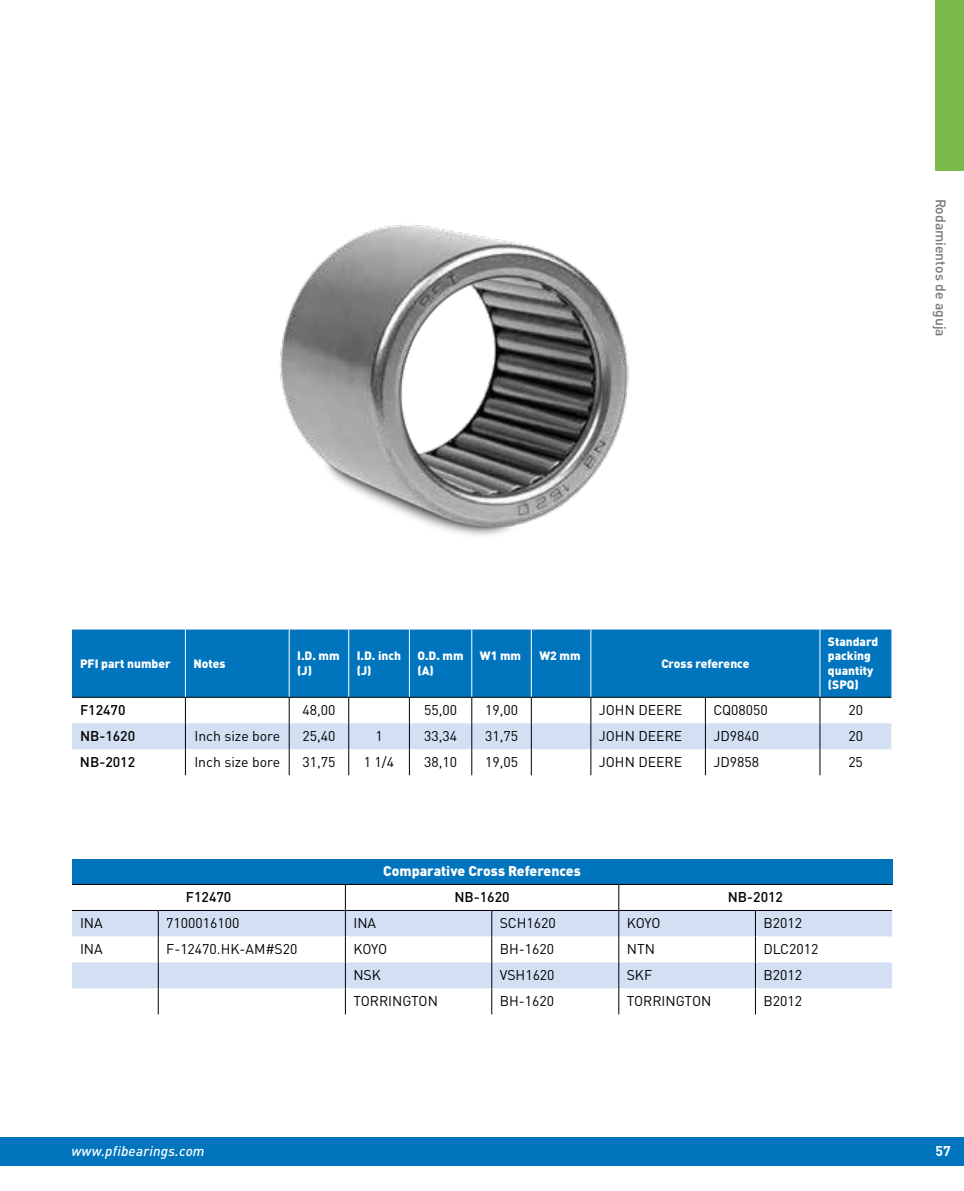
<style>
.page{position:relative;width:964px;height:1191px;background:#fff}
.page>*{position:absolute;margin:0;border:0;box-sizing:border-box;transform-origin:0 0}
.t1{font:14px "DIN Pro";color:#000}
.t2{font:500 14px "DIN Pro";color:#000}
.t3{font:900 14px "DIN Pro";color:#fff}
.t4{font:italic 500 14px "DIN Pro";letter-spacing:.015em;color:#fff}
.t5{font:500 14px "DIN Pro";color:#73797c}
.t6{font:700 14px "DIN Pro";color:#fff}
.t7{font:900 12px/14.4px "DIN Pro";color:#fff}
</style>
<div class="page">
<div style="left:72px;top:629px;width:819px;height:68px;background:#0075be"></div>
<svg style="left:72px;top:698px;width:819px;height:77px"></svg>
<hr style="left:185px;top:629px;width:1px;height:68px;background:#fff">
<hr style="left:289px;top:629px;width:1px;height:68px;background:#fff">
<hr style="left:348px;top:629px;width:1px;height:68px;background:#fff">
<hr style="left:409px;top:629px;width:1px;height:68px;background:#fff">
<hr style="left:471px;top:629px;width:1px;height:68px;background:#fff">
<hr style="left:531px;top:629px;width:1px;height:68px;background:#fff">
<hr style="left:590px;top:629px;width:1px;height:68px;background:#fff">
<hr style="left:819px;top:629px;width:1px;height:68px;background:#fff">
<hr style="left:72px;top:697px;width:113px;height:1px;background:#000">
<hr style="left:185px;top:697px;width:104px;height:1px;background:#000">
<hr style="left:289px;top:697px;width:60px;height:1px;background:#000">
<hr style="left:349px;top:697px;width:60px;height:1px;background:#000">
<hr style="left:409px;top:697px;width:63px;height:1px;background:#000">
<hr style="left:472px;top:697px;width:59px;height:1px;background:#000">
<hr style="left:531px;top:697px;width:60px;height:1px;background:#000">
<hr style="left:591px;top:697px;width:114px;height:1px;background:#000">
<hr style="left:705px;top:697px;width:115px;height:1px;background:#000">
<hr style="left:820px;top:697px;width:71px;height:1px;background:#000">
<img style="left:280px;top:225px;width:349px;height:311px">
<div style="left:72px;top:858px;width:820px;height:26px;background:#0075be"></div>
<svg style="left:72px;top:911px;width:820px;height:77px;fill:#d3e0f4"></svg>
<hr style="left:72px;top:884px;width:86px;height:1px;background:#000">
<hr style="left:158px;top:884px;width:187px;height:1px;background:#000">
<hr style="left:345px;top:884px;width:147px;height:1px;background:#000">
<hr style="left:492px;top:884px;width:127px;height:1px;background:#000">
<hr style="left:619px;top:884px;width:136px;height:1px;background:#000">
<hr style="left:755px;top:884px;width:137px;height:1px;background:#000">
<svg style="left:158px;top:911px;width:1px;height:103px"></svg>
<svg style="left:491px;top:911px;width:1px;height:103px"></svg>
<svg style="left:755px;top:911px;width:1px;height:103px"></svg>
<hr style="left:72px;top:910px;width:86px;height:1px;background:#000">
<hr style="left:158px;top:910px;width:187px;height:1px;background:#000">
<hr style="left:345px;top:910px;width:147px;height:1px;background:#000">
<hr style="left:492px;top:910px;width:127px;height:1px;background:#000">
<hr style="left:619px;top:910px;width:136px;height:1px;background:#000">
<hr style="left:755px;top:910px;width:137px;height:1px;background:#000">
<svg style="left:618px;top:885px;width:1px;height:129px"></svg>
<svg style="left:345px;top:885px;width:1px;height:129px"></svg>
<div style="left:0;top:1137px;width:964px;height:28px;background:#0075be"></div>
<div style="left:935px;top:0;width:29px;height:170px;background:#7aba4c"></div>
<p class="t5" style="left:952px;top:198px;width:140px;rotate:90deg">Rodamientos de aguja</p>
<p class="t7" style="left:80px;top:654px;width:92px">PFI part number</p>
<p class="t7" style="left:193px;top:654px;width:34px">Notes</p>
<p class="t7" style="left:297px;top:647px;width:44px">I.D. mm (J)</p>
<p class="t7" style="left:357px;top:647px;width:46px">I.D. inch (J)</p>
<p class="t7" style="left:417px;top:647px;width:48px">O.D. mm (A)</p>
<p class="t7" style="left:480px;top:647px;width:43px">W1 mm</p>
<p class="t7" style="left:539px;top:647px;width:43px">W2 mm</p>
<p class="t7" style="left:661px;top:654px;width:90px">Cross reference</p>
<p class="t7" style="left:828px;top:633px;width:52px">Standard packing quantity (SPQ)</p>
<p class="t2" style="left:80px;top:699px;width:47px">F12470</p>
<p class="t1" style="left:302px;top:699px;width:34px">48,00</p>
<p class="t1" style="left:424px;top:699px;width:34px">55,00</p>
<p class="t1" style="left:485px;top:699px;width:34px">19,00</p>
<p class="t1" style="left:599px;top:699px;width:85px">JOHN DEERE</p>
<p class="t1" style="left:713px;top:699px;width:56px">CQ08050</p>
<p class="t1" style="left:848px;top:699px;width:16px">20</p>
<p class="t2" style="left:80px;top:725px;width:57px">NB-1620</p>
<p class="t1" style="left:194px;top:725px;width:87px">Inch size bore</p>
<p class="t1" style="left:302px;top:725px;width:34px">25,40</p>
<p class="t1" style="left:375px;top:725px;width:9px">1</p>
<p class="t1" style="left:424px;top:725px;width:34px">33,34</p>
<p class="t1" style="left:485px;top:725px;width:34px">31,75</p>
<p class="t1" style="left:599px;top:725px;width:85px">JOHN DEERE</p>
<p class="t1" style="left:713px;top:725px;width:47px">JD9840</p>
<p class="t1" style="left:848px;top:725px;width:16px">20</p>
<p class="t2" style="left:80px;top:751px;width:57px">NB-2012</p>
<p class="t1" style="left:194px;top:751px;width:87px">Inch size bore</p>
<p class="t1" style="left:302px;top:751px;width:34px">31,75</p>
<p class="t1" style="left:364px;top:751px;width:32px">1 1/4</p>
<p class="t1" style="left:424px;top:751px;width:34px">38,10</p>
<p class="t1" style="left:485px;top:751px;width:34px">19,05</p>
<p class="t1" style="left:599px;top:751px;width:85px">JOHN DEERE</p>
<p class="t1" style="left:713px;top:751px;width:47px">JD9858</p>
<p class="t1" style="left:848px;top:751px;width:16px">25</p>
<p class="t3" style="left:383px;top:859px;width:199px">Comparative Cross References</p>
<p class="t2" style="left:186px;top:886px;width:47px">F12470</p>
<p class="t2" style="left:454px;top:886px;width:57px">NB-1620</p>
<p class="t2" style="left:728px;top:886px;width:57px">NB-2012</p>
<p class="t1" style="left:80px;top:912px;width:24px">INA</p>
<p class="t1" style="left:166px;top:912px;width:75px">7100016100</p>
<p class="t1" style="left:353px;top:912px;width:24px">INA</p>
<p class="t1" style="left:500px;top:912px;width:58px">SCH1620</p>
<p class="t1" style="left:627px;top:912px;width:35px">KOYO</p>
<p class="t1" style="left:763px;top:912px;width:40px">B2012</p>
<p class="t1" style="left:80px;top:938px;width:24px">INA</p>
<p class="t1" style="left:166px;top:938px;width:133px">F-12470.HK-AM#S20</p>
<p class="t1" style="left:353px;top:938px;width:35px">KOYO</p>
<p class="t1" style="left:500px;top:938px;width:56px">BH-1620</p>
<p class="t1" style="left:627px;top:938px;width:30px">NTN</p>
<p class="t1" style="left:763px;top:938px;width:57px">DLC2012</p>
<p class="t1" style="left:353px;top:964px;width:29px">NSK</p>
<p class="t1" style="left:500px;top:964px;width:56px">VSH1620</p>
<p class="t1" style="left:627px;top:964px;width:27px">SKF</p>
<p class="t1" style="left:763px;top:964px;width:40px">B2012</p>
<p class="t1" style="left:353px;top:990px;width:86px">TORRINGTON</p>
<p class="t1" style="left:500px;top:990px;width:56px">BH-1620</p>
<p class="t1" style="left:627px;top:990px;width:86px">TORRINGTON</p>
<p class="t1" style="left:763px;top:990px;width:40px">B2012</p>
<p class="t4" style="left:71px;top:1139px;width:135px">www.pfibearings.com</p>
<p class="t6" style="left:935px;top:1138px;width:17px">57</p>
</div>
